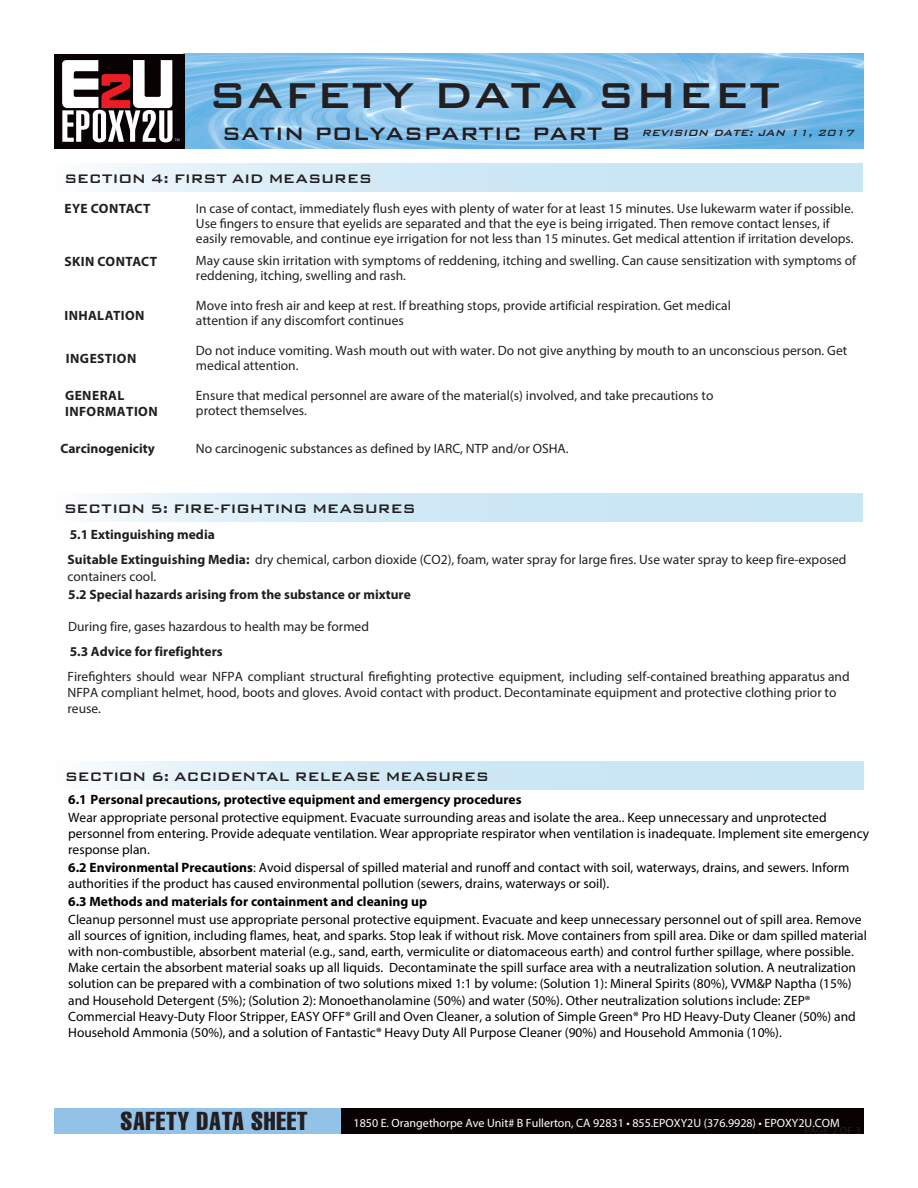
<style>
.page{position:relative;width:918px;height:1188px;background:#fff}
.page>*{position:absolute;margin:0;border:0;box-sizing:border-box;transform-origin:0 0}
.t1{font:500 48px "Bank Gothic BT";color:#231f20}
.t2{font:extra-condensed 25.5px "Helvetica";letter-spacing:.03em;color:#231f20}
.t3{font:500 24px "Bank Gothic BT";color:#231f20}
.t4{font:500 16.5px "Bank Gothic";letter-spacing:-.03em;color:#231f20}
.t5{font:13.5px/16.2px "Myriad Pro";color:#000}
.t6{font:13.5px/15px "Myriad Pro";color:#231f20}
.t7{font:700 13.5px "Myriad Pro";color:#000}
.t8{font:700 13.5px "Myriad Pro";color:#221e1f}
.t9{font:13.5px "Myriad Pro";color:#221e1f}
.t10{font:700 13.5px "Myriad Pro";letter-spacing:.03em;color:#231f20}
.t11{font:700 13.5px/16.2px "Myriad Pro";letter-spacing:.03em;color:#221e1f}
.t12{font:12px "Myriad Pro";color:#fff}
.t13{font:italic 500 12px "Bank Gothic BT";color:#231f20}
.t14{font:10.5px "Myriad Pro";letter-spacing:.03em;color:#231f20}
.s1{font-weight:700}
</style>
<div class="page">
<img style="left:185px;top:54px;width:679px;height:94px">
<div style="left:54px;top:54px;width:131px;height:94px;background:#080302"></div>
<svg style="left:62px;top:60px;width:117px;height:82px"></svg>
<div style="left:341px;top:1108px;width:523px;height:26px;background:#080302"></div>
<div style="left:54px;top:1108px;width:287px;height:26px;background:#93c2e8"></div>
<div style="left:53px;top:494px;width:810px;height:28px;background:linear-gradient(to right,#ecf6fb,#bfe1f2)"></div>
<div style="left:54px;top:761px;width:810px;height:28px;background:linear-gradient(to right,#ecf6fb,#bfe1f2)"></div>
<div style="left:53px;top:163px;width:810px;height:28px;background:linear-gradient(to right,#ecf6fb,#bfe1f2)"></div>
<h1 class="t1" style="left:208px;top:70px;width:573px">SAFETY DATA SHEET</h1>
<p class="t13" style="left:642px;top:126px;width:217px">REVISION DATE: JAN 11, 2017</p>
<h3 class="t3" style="left:222px;top:121px;width:410px">SATIN POLYASPARTIC PART B</h3>
<p class="t4" style="left:64px;top:166px;width:309px">SECTION 4: FIRST AID MEASURES</p>
<p class="t10" style="left:64px;top:199px;width:88px">EYE CONTACT</p>
<p class="t6" style="left:196px;top:201px;width:659px">In case of contact, immediately flush eyes with plenty of water for at least 15 minutes. Use lukewarm water if possible.<br>Use fingers to ensure that eyelids are separated and that the eye is being irrigated. Then remove contact lenses, if easily removable, and continue eye irrigation for not less than 15 minutes. Get medical attention if irritation develops.</p>
<p class="t6" style="left:196px;top:252px;width:662px">May cause skin irritation with symptoms of reddening, itching and swelling. Can cause sensitization with symptoms of reddening, itching, swelling and rash.</p>
<p class="t6" style="left:196px;top:297px;width:536px">Move into fresh air and keep at rest. If breathing stops, provide artificial respiration. Get medical attention if any discomfort continues</p>
<p class="t6" style="left:196px;top:343px;width:653px">Do not induce vomiting. Wash mouth out with water. Do not give anything by mouth to an unconscious person. Get medical attention.</p>
<p class="t6" style="left:196px;top:387px;width:519px">Ensure that medical personnel are aware of the material(s) involved, and take precautions to protect themselves.</p>
<p class="t10" style="left:64px;top:253px;width:94px">SKIN CONTACT</p>
<p class="t10" style="left:64px;top:307px;width:82px">INHALATION</p>
<p class="t10" style="left:66px;top:349px;width:72px">INGESTION</p>
<p class="t11" style="left:65px;top:387px;width:94px">GENERAL<br>INFORMATION</p>
<p class="t8" style="left:60px;top:440px;width:96px">Carcinogenicity</p>
<p class="t9" style="left:196px;top:440px;width:374px">No carcinogenic substances as defined by IARC, NTP and/or OSHA.</p>
<p class="t4" style="left:64px;top:496px;width:354px">SECTION 5: FIRE-FIGHTING MEASURES</p>
<p class="t8" style="left:70px;top:525px;width:147px">5.1 Extinguishing media</p>
<p class="t6" style="left:68px;top:552px;width:780px;line-height:16.2px"><span class="s1">Suitable Extinguishing Media:</span> dry chemical, carbon dioxide (CO2), foam, water spray for large fires. Use water spray to keep fire-exposed containers cool.</p>
<p class="t8" style="left:68px;top:586px;width:344px">5.2 Special hazards arising from the substance or mixture</p>
<p class="t9" style="left:68px;top:619px;width:302px">During fire, gases hazardous to health may be formed</p>
<p class="t8" style="left:70px;top:643px;width:154px">5.3 Advice for firefighters</p>
<p class="t6" style="left:67px;top:668px;width:784px;line-height:16.2px">Firefighters should wear NFPA compliant structural firefighting protective equipment, including self-contained breathing apparatus and<br>NFPA compliant helmet, hood, boots and gloves. Avoid contact with product. Decontaminate equipment and protective clothing prior to reuse.</p>
<p class="t4" style="left:65px;top:764px;width:426px">SECTION 6: ACCIDENTAL RELEASE MEASURES</p>
<p class="t7" style="left:68px;top:791px;width:455px">6.1 Personal precautions, protective equipment and emergency procedures</p>
<p class="t5" style="left:68px;top:809px;width:803px">Wear appropriate personal protective equipment. Evacuate surrounding areas and isolate the area.. Keep unnecessary and unprotected personnel from entering. Provide adequate ventilation. Wear appropriate respirator when ventilation is inadequate. Implement site emergency response plan.</p>
<p class="t5" style="left:68px;top:859px;width:783px"><span class="s1">6.2 Environmental Precautions</span>: Avoid dispersal of spilled material and runoff and contact with soil, waterways, drains, and sewers. Inform authorities if the product has caused environmental pollution (sewers, drains, waterways or soil).</p>
<p class="t7" style="left:68px;top:893px;width:360px">6.3 Methods and materials for containment and cleaning up</p>
<p class="t5" style="left:68px;top:911px;width:800px">Cleanup personnel must use appropriate personal protective equipment. Evacuate and keep unnecessary personnel out of spill area. Remove all sources of ignition, including flames, heat, and sparks. Stop leak if without risk. Move containers from spill area. Dike or dam spilled material with non-combustible, absorbent material (e.g., sand, earth, vermiculite or diatomaceous earth) and control further spillage, where possible.<br>Make certain the absorbent material soaks up all liquids. Decontaminate the spill surface area with a neutralization solution. A neutralization solution can be prepared with a combination of two solutions mixed 1:1 by volume: (Solution 1): Mineral Spirits (80%), VVM&amp;P Naptha (15%) and Household Detergent (5%); (Solution 2): Monoethanolamine (50%) and water (50%). Other neutralization solutions include: ZEP® Commercial Heavy-Duty Floor Stripper, EASY OFF® Grill and Oven Cleaner, a solution of Simple Green® Pro HD Heavy-Duty Cleaner (50%) and Household Ammonia (50%), and a solution of Fantastic® Heavy Duty All Purpose Cleaner (90%) and Household Ammonia (10%).</p>
<h2 class="t2" style="left:120px;top:1105px;width:189px">SAFETY DATA SHEET</h2>
<p class="t12" style="left:354px;top:1115px;width:488px">1850 E. Orangethorpe Ave Unit# B Fullerton, CA 92831 • 855.EPOXY2U (376.9928) • EPOXY2U.COM</p>
<p class="t14" style="left:805px;top:1124px;width:58px">PAGE 2 OF 3</p>
</div>
